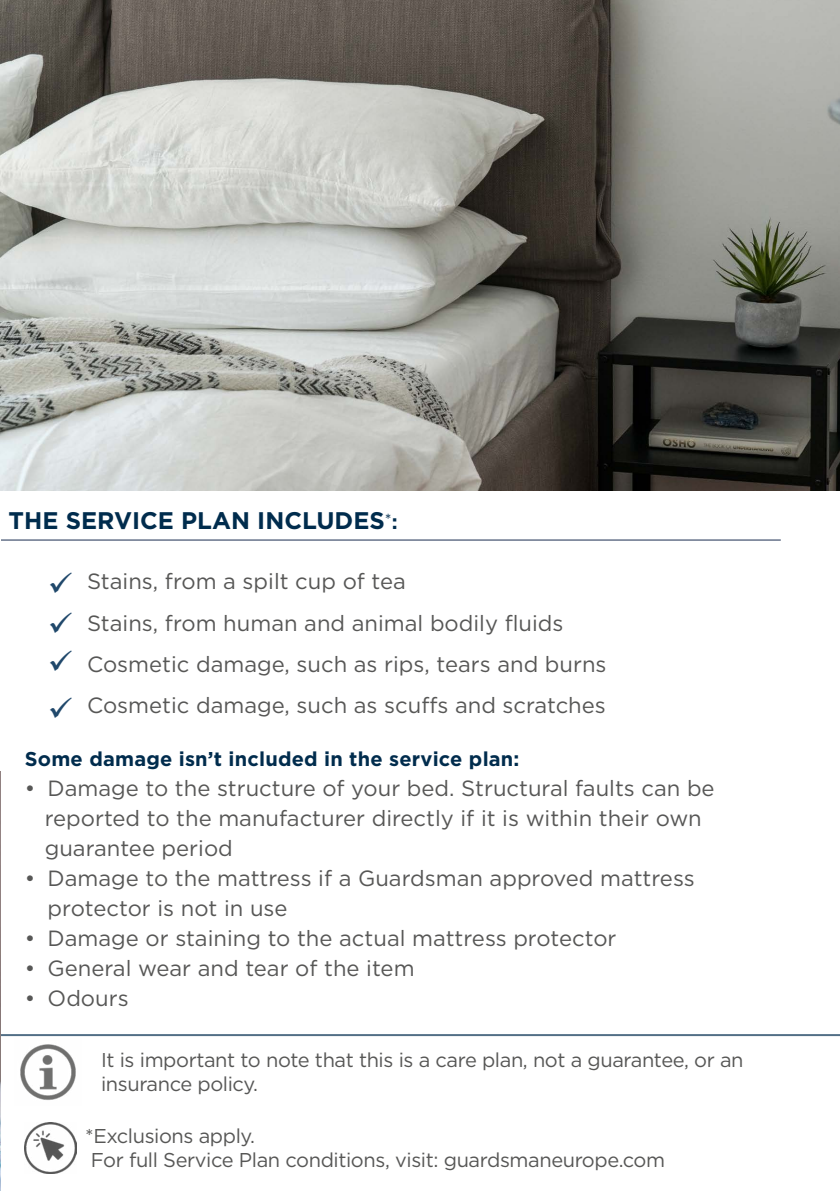
<style>
.page{position:relative;width:840px;height:1191px;background:#fff}
.page>*{position:absolute;margin:0;border:0;box-sizing:border-box;transform-origin:0 0}
.t1{font:700 24px "Gotham";color:#002c4d}
.t2{font:22px/41.4px "Gotham";color:#575756}
.t3{font:20px/24px "Gotham";letter-spacing:-.02em;color:#575756}
.t4{font:700 20px "Gotham";letter-spacing:.01em;color:#002c4d}
.s1{font-size:20px}
</style>
<div class="page">
<hr style="left:1px;top:539px;width:779px;height:1px;background:#1a2c50">
<svg style="left:1px;top:1034px;width:838px;height:140px"></svg>
<img style="left:14px;top:1038px;width:67px;height:67px">
<img style="left:25px;top:1122px;width:51px;height:51px">
<img style="left:0;top:771px;width:1px;height:420px">
<img style="left:0;top:0;width:839px;height:490px">
<p class="t1" style="left:9px;top:506px;width:390px">THE SERVICE PLAN INCLUDES<sup>*</sup><span class="s1">:</span></p>
<p class="t2" style="left:87px;top:560px;width:520px">Stains, from a spilt cup of tea<br>Stains, from human and animal bodily fluids Cosmetic damage, such as rips, tears and burns Cosmetic damage, such as scuffs and scratches</p>
<p class="t4" style="left:25px;top:747px;width:496px">Some damage isn’t included in the service plan:</p>
<p class="t2" style="left:45px;top:772px;width:671px;line-height:30px;text-indent:-20px">• Damage to the structure of your bed. Structural faults can be reported to the manufacturer directly if it is within their own guarantee period</p>
<p class="t2" style="left:48px;top:862px;width:648px;line-height:30px;text-indent:-23px">• Damage to the mattress if a Guardsman approved mattress protector is not in use</p>
<p class="t2" style="left:25px;top:917px;width:592px">• Damage or staining to the actual mattress protector</p>
<p class="t2" style="left:25px;top:947px;width:391px">• General wear and tear of the item</p>
<p class="t2" style="left:25px;top:977px;width:105px">• Odours</p>
<p class="t3" style="left:101px;top:1047px;width:643px">It is important to note that this is a care plan, not a guarantee, or an insurance policy.</p>
<p class="t3" style="left:85px;top:1123px;width:581px">*Exclusions apply.<br>For full Service Plan conditions, visit: guardsmaneurope.com</p>
</div>
